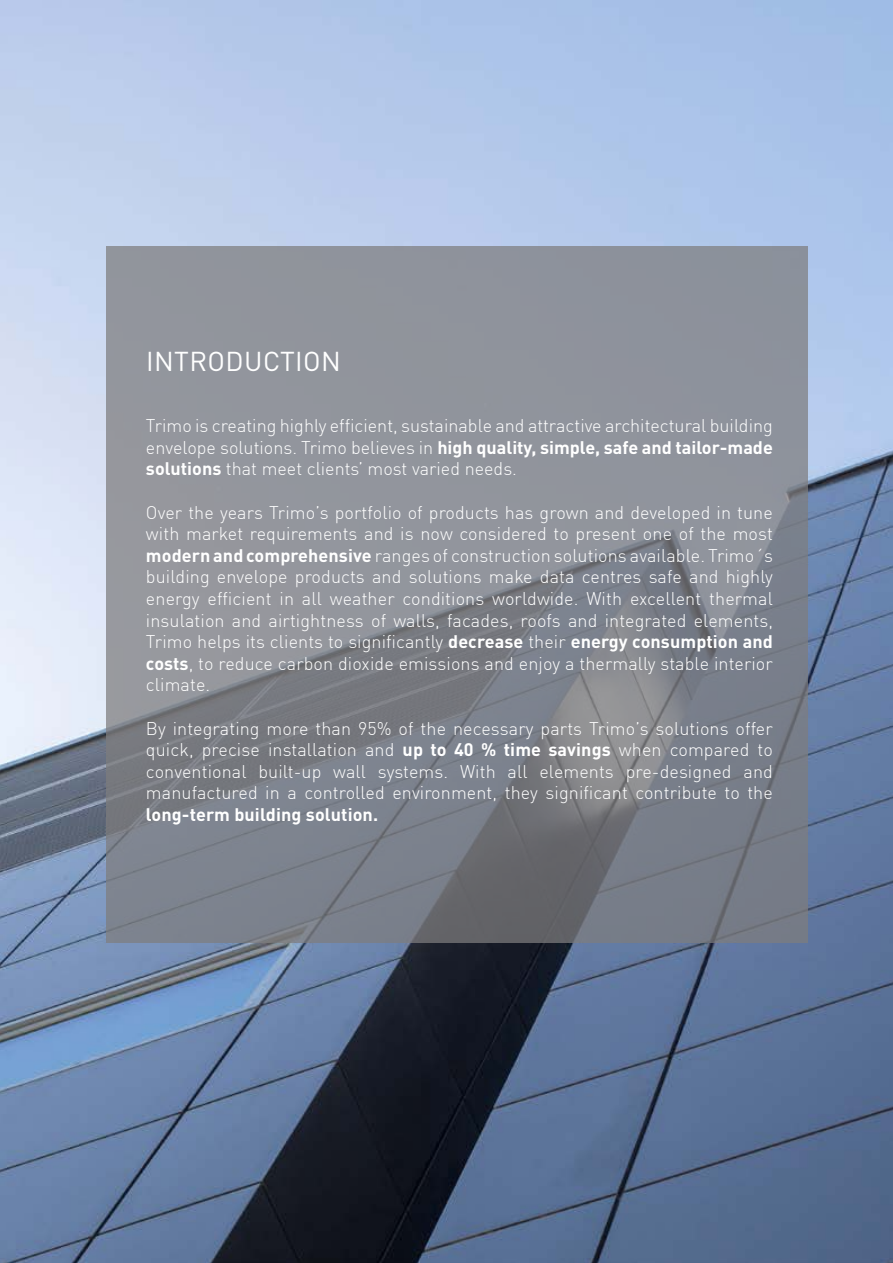
<style>
.page{position:relative;width:893px;height:1263px;background:#fff}
.page>*{position:absolute;margin:0;border:0;box-sizing:border-box;transform-origin:0 0}
.t1{font:27px "DIN Pro";letter-spacing:.015em;color:#fff}
.t2{font:300 18px/21.6px "DIN Pro";letter-spacing:.005em;color:#fff;text-align:justify}
.t3{font:700 18px "DIN Pro";letter-spacing:.005em;color:#fff}
.s1{font-weight:700}
</style>
<div class="page">
<img style="left:0;top:0;width:893px;height:1263px">
<svg style="left:106px;top:247px;width:702px;height:696px;background:#858991"></svg>
<h1 class="t1" style="left:146px;top:343px;width:196px">INTRODUCTION</h1>
<p class="t2" style="left:146px;top:414px;width:628px">Trimo is creating highly efficient, sustainable and attractive architectural building envelope solutions. Trimo believes in <span class="s1">high quality, simple, safe and tailor-made solutions</span> that meet clients’ most varied needs.</p>
<p class="t2" style="left:146px;top:500px;width:628px">Over the years Trimo’s portfolio of products has grown and developed in tune with market requirements and is now considered to present one of the most <span class="s1">modern and comprehensive</span> ranges of construction solutions available. Trimo´s building envelope products and solutions make data centres safe and highly energy efficient in all weather conditions worldwide. With excellent thermal insulation and airtightness of walls, facades, roofs and integrated elements, Trimo helps its clients to significantly <span class="s1">decrease</span> their <span class="s1">energy consumption and costs</span>, to reduce carbon dioxide emissions and enjoy a thermally stable interior climate.</p>
<p class="t2" style="left:146px;top:716px;width:628px">By integrating more than 95% of the necessary parts Trimo’s solutions offer quick, precise installation and <span class="s1">up to 40 % time savings</span> when compared to conventional built-up wall systems. With all elements pre-designed and manufactured in a controlled environment, they significant contribute to the</p>
<p class="t3" style="left:146px;top:802px;width:234px">long-term building solution.</p>
</div>
